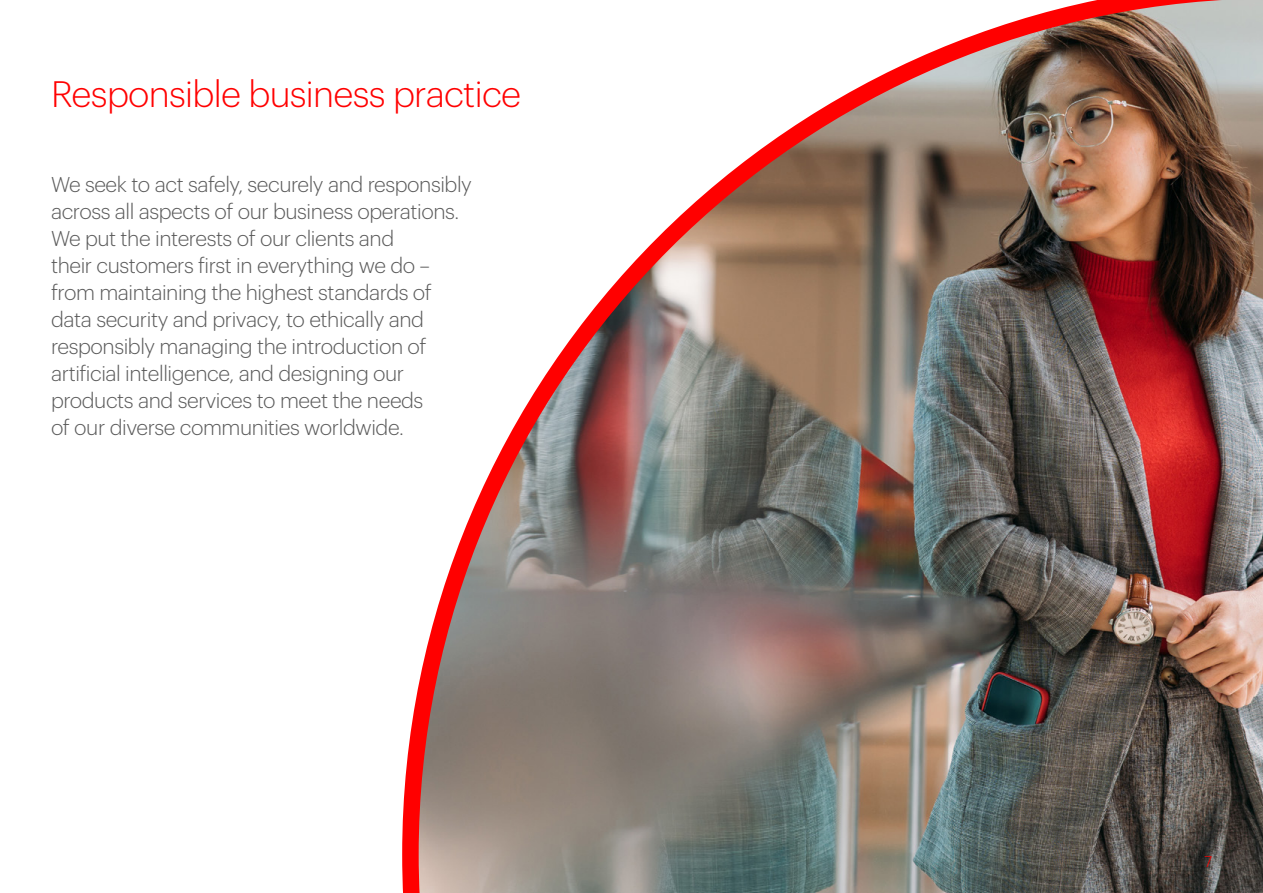
<style>
.page{position:relative;width:1263px;height:893px;background:#fff}
.page>*{position:absolute;margin:0;border:0;box-sizing:border-box;transform-origin:0 0}
.t1{font:300 36px "Graphik";letter-spacing:-.02em;color:#f00}
.t2{font:300 21px/27px "Graphik";letter-spacing:-.02em;color:#5a5a5a}
.t3{font:300 15px "Graphik";color:#f00}
</style>
<div class="page">
<img style="left:402px;top:0;width:861px;height:893px">
<h1 class="t1" style="left:51px;top:68px;width:472px">Responsible business practice</h1>
<p class="t2" style="left:51px;top:169px;width:422px">We seek to act safely, securely and responsibly across all aspects of our business operations.<br>We put the interests of our clients and<br>their customers first in everything we do – from maintaining the highest standards of data security and privacy, to ethically and responsibly managing the introduction of artificial intelligence, and designing our products and services to meet the needs<br>of our diverse communities worldwide.</p>
<p class="t3" style="left:1204px;top:850px;width:9px">7</p>
</div>
